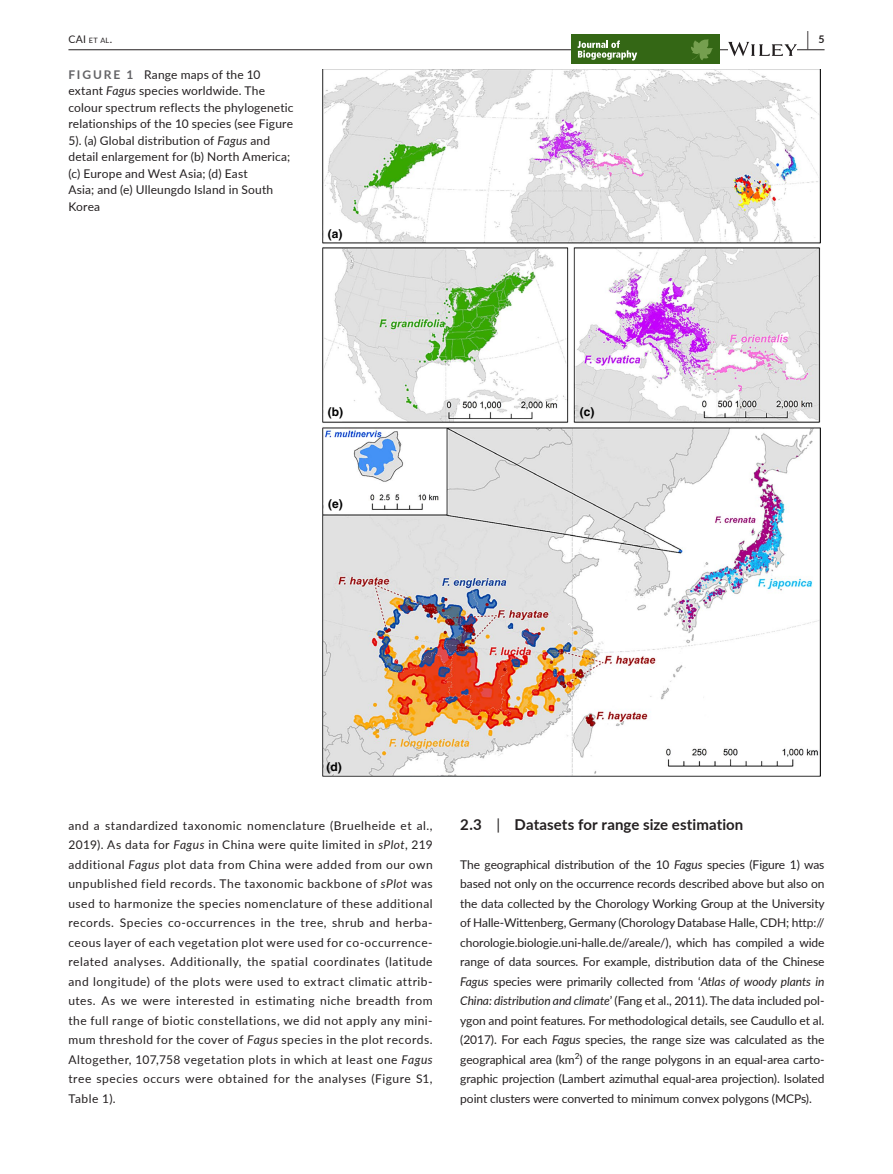
<style>
.page{position:relative;width:893px;height:1174px;background:#fff}
.page>*{position:absolute;margin:0;border:0;box-sizing:border-box;transform-origin:0 0}
.t1{font:700 19.5px "Lato";color:#231f20;scale:.43 1}
.t2{font:700 15px "Lato";letter-spacing:.005em;color:#231f20}
.t3{font:12px/19.5px "Lato";letter-spacing:.015em;color:#231f20;text-align:justify}
.t4{font:700 12px "Helvetica";color:#000}
.t5{font:10.5px "Lato";color:#231f20}
.s1{font-size:7.35px}
.s2{font-weight:700;color:#636366}
.s3{font-style:italic}
.s4{font-weight:400}
</style>
<div class="page">
<hr style="left:68px;top:49px;width:756px;height:1px;background:#231f20">
<div style="left:685px;top:34px;width:35px;height:30px;background:#346715"></div>
<div style="left:571px;top:34px;width:114px;height:30px;background:#346715"></div>
<svg style="left:691px;top:39px;width:22px;height:21px"></svg>
<svg style="left:577px;top:41px;width:60px;height:20px"></svg>
<svg style="left:728px;top:42px;width:69px;height:14px"></svg>
<img style="left:323px;top:69px;width:497px;height:707px">
<p class="t5" style="left:68px;top:31px;width:45px">CAI <span class="s1">et al</span>.</p>
<h1 class="t1" style="left:807px;top:25px;width:43px">| <sup>5</sup></h1>
<p class="t3" style="left:68px;top:66px;width:227px;line-height:16.5px;text-align:left"><span class="s2">FIGURE 1</span> Range maps of the 10 extant <span class="s3">Fagus</span> species worldwide. The colour spectrum reflects the phylogenetic relationships of the 10 species (see Figure 5). (a) Global distribution of <span class="s3">Fagus</span> and detail enlargement for (b) North America; (c) Europe and West Asia; (d) East<br>Asia; and (e) Ulleungdo Island in South Korea</p>
<p class="t4" style="left:328px;top:226px;width:16px">(a)</p>
<p class="t4" style="left:328px;top:404px;width:17px">(b)</p>
<p class="t4" style="left:580px;top:404px;width:16px">(c)</p>
<p class="t4" style="left:328px;top:496px;width:16px">(e)</p>
<p class="t4" style="left:326px;top:759px;width:17px">(d)</p>
<p class="t3" style="left:68px;top:815px;width:366px">and a standardized taxonomic nomenclature (Bruelheide et al., 2019). As data for <span class="s3">Fagus</span> in China were quite limited in <span class="s3">sPlot</span>, 219 additional <span class="s3">Fagus</span> plot data from China were added from our own unpublished field records. The taxonomic backbone of <span class="s3">sPlot</span> was used to harmonize the species nomenclature of these additional records. Species co-occurrences in the tree, shrub and herba&shy;ceous layer of each vegetation plot were used for co-occurrence&shy;related analyses. Additionally, the spatial coordinates (latitude and longitude) of the plots were used to extract climatic attrib&shy;utes. As we were interested in estimating niche breadth from the full range of biotic constellations, we did not apply any mini&shy;mum threshold for the cover of <span class="s3">Fagus</span> species in the plot records.<br>Altogether, 107,758 vegetation plots in which at least one <span class="s3">Fagus </span>tree species occurs were obtained for the analyses (Figure S1, Table 1).</p>
<p class="t2" style="left:460px;top:813px;width:285px">2.3 <span class="s4">|</span> Datasets for range size estimation</p>
<p class="t3" style="left:460px;top:854px;width:366px">The geographical distribution of the 10 <span class="s3">Fagus</span> species (Figure 1) was based not only on the occurrence records described above but also on the data collected by the Chorology Working Group at the University of Halle-Wittenberg, Germany (Chorology Database Halle, CDH; http:// chorologie.biologie.uni-halle.de//areale/), which has compiled a wide range of data sources. For example, distribution data of the Chinese <span class="s3">Fagus</span> species were primarily collected from ‘<span class="s3">Atlas of woody plants in China: distribution and climate</span>’ (Fang et al., 2011). The data included pol&shy;ygon and point features. For methodological details, see Caudullo et al. (2017). For each <span class="s3">Fagus</span> species, the range size was calculated as the geographical area (km<sup>2</sup>) of the range polygons in an equal-area carto&shy;graphic projection (Lambert azimuthal equal-area projection). Isolated point clusters were converted to minimum convex polygons (MCPs).</p>
</div>
